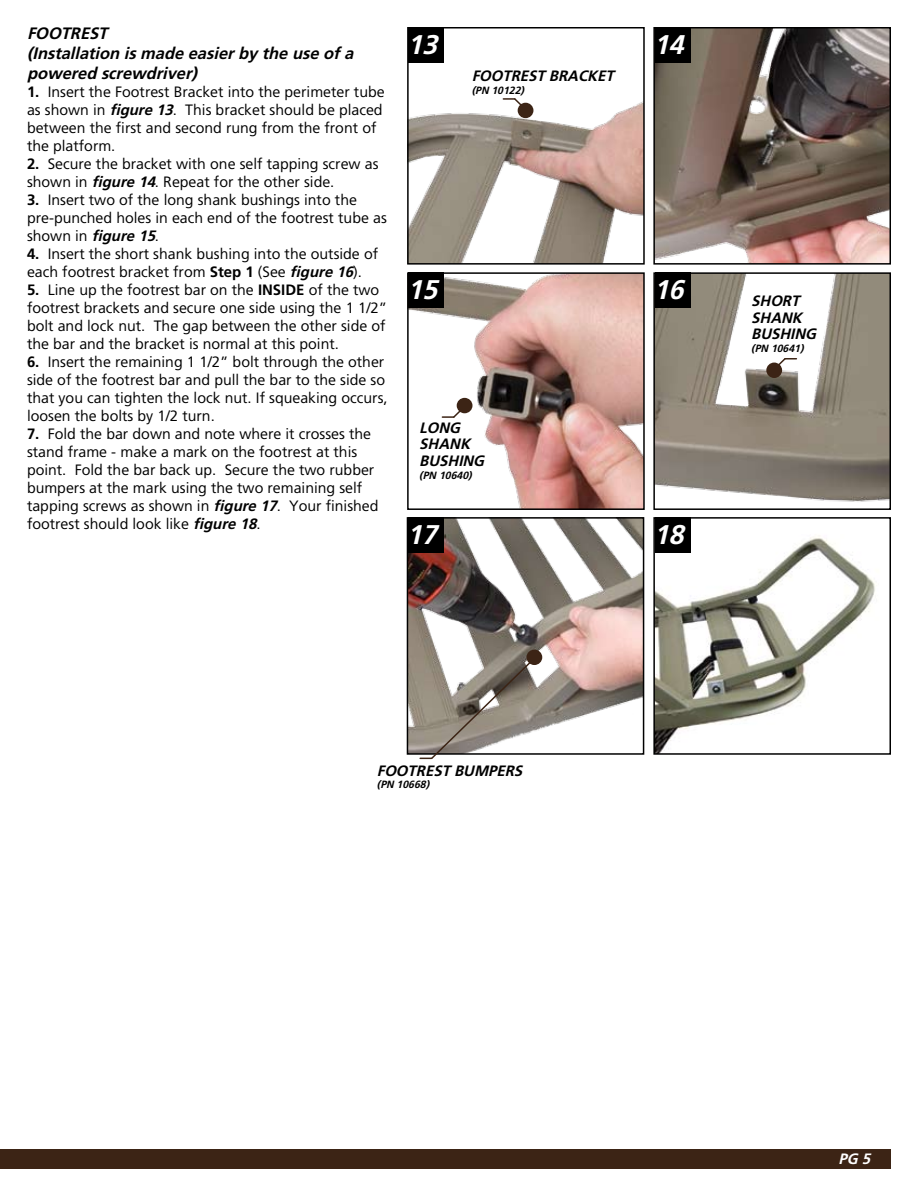
<style>
.page{position:relative;width:918px;height:1188px;background:#fff}
.page>*{position:absolute;margin:0;border:0;box-sizing:border-box;transform-origin:0 0}
.t1{font:italic 700 27px "Weissach";color:#fff}
.t2{font:italic 700 16.5px/19.8px "Weissach";color:#000}
.t3{font:15px/18px "Weissach";color:#000}
.t4{font:italic 700 15px/16.5px "Weissach";color:#000}
.t5{font:italic 700 15px "Weissach";color:#fff}
.t6{font:italic 700 10.5px "Weissach";color:#000}
.s1{font-weight:700}
.s2{font-weight:700;font-style:italic}
</style>
<div class="page">
<div style="left:0;top:1149px;width:891px;height:20px;background:#3c2415"></div>
<img style="left:656px;top:30px;width:232px;height:232px">
<div style="left:653px;top:27px;width:238px;height:238px;border:2px solid #000"></div>
<img style="left:410px;top:275px;width:232px;height:232px">
<div style="left:407px;top:272px;width:238px;height:238px;border:2px solid #000"></div>
<img style="left:656px;top:275px;width:232px;height:227px">
<div style="left:653px;top:272px;width:238px;height:238px;border:2px solid #000"></div>
<img style="left:410px;top:520px;width:231px;height:232px">
<div style="left:407px;top:517px;width:237px;height:238px;border:2px solid #000"></div>
<img style="left:656px;top:520px;width:219px;height:232px">
<div style="left:653px;top:517px;width:238px;height:238px;border:2px solid #000"></div>
<div style="left:655px;top:27px;width:35px;height:35px;background:#000"></div>
<div style="left:409px;top:272px;width:35px;height:36px;background:#000"></div>
<div style="left:655px;top:272px;width:35px;height:36px;background:#000"></div>
<div style="left:408px;top:517px;width:36px;height:36px;background:#000"></div>
<div style="left:655px;top:517px;width:35px;height:36px;background:#000"></div>
<img style="left:410px;top:62px;width:232px;height:200px">
<div style="left:407px;top:27px;width:238px;height:238px;border:2px solid #000"></div>
<div style="left:409px;top:27px;width:35px;height:35px;background:#000"></div>
<div style="left:518px;top:103px;width:15px;height:15px;background:#3c2415;border-radius:50%"></div>
<svg style="left:503px;top:97px;width:25px;height:15px"></svg>
<div style="left:457px;top:398px;width:16px;height:15px;background:#3c2415;border-radius:50%"></div>
<svg style="left:442px;top:404px;width:25px;height:15px"></svg>
<div style="left:766px;top:363px;width:16px;height:15px;background:#3c2415;border-radius:50%"></div>
<svg style="left:772px;top:357px;width:24px;height:15px"></svg>
<div style="left:526px;top:650px;width:16px;height:15px;background:#3c2415;border-radius:50%"></div>
<svg style="left:420px;top:658px;width:115px;height:102px"></svg>
<p class="t2" style="left:27px;top:24px;width:328px">FOOTREST<br>(Installation is made easier by the use of a powered screwdriver)</p>
<p class="t3" style="left:27px;top:83px;width:359px"><span class="s1">1.</span> Insert the Footrest Bracket into the perimeter tube as shown in <span class="s2">figure 13</span>. This bracket should be placed between the first and second rung from the front of the platform.</p>
<p class="t3" style="left:27px;top:155px;width:353px"><span class="s1">2.</span> Secure the bracket with one self tapping screw as shown in <span class="s2">figure 14</span>. Repeat for the other side.</p>
<p class="t3" style="left:27px;top:191px;width:361px"><span class="s1">3.</span> Insert two of the long shank bushings into the pre-punched holes in each end of the footrest tube as shown in <span class="s2">figure 15</span>.</p>
<p class="t3" style="left:27px;top:245px;width:353px"><span class="s1">4.</span> Insert the short shank bushing into the outside of each footrest bracket from <span class="s1">Step 1</span> (See <span class="s2">figure 16</span>).</p>
<p class="t3" style="left:27px;top:281px;width:362px"><span class="s1">5.</span> Line up the footrest bar on the <span class="s1">INSIDE</span> of the two footrest brackets and secure one side using the 1 1/2” bolt and lock nut. The gap between the other side of the bar and the bracket is normal at this point.</p>
<p class="t3" style="left:27px;top:353px;width:362px"><span class="s1">6.</span> Insert the remaining 1 1/2” bolt through the other side of the footrest bar and pull the bar to the side so that you can tighten the lock nut. If squeaking occurs, loosen the bolts by 1/2 turn.</p>
<p class="t3" style="left:27px;top:425px;width:353px"><span class="s1">7.</span> Fold the bar down and note where it crosses the stand frame - make a mark on the footrest at this point. Fold the bar back up. Secure the two rubber bumpers at the mark using the two remaining self tapping screws as shown in <span class="s2">figure 17</span>. Your finished footrest should look like <span class="s2">figure 18</span>.</p>
<h1 class="t1" style="left:407px;top:29px;width:31px">13</h1>
<p class="t4" style="left:472px;top:67px;width:144px">FOOTREST BRACKET</p>
<p class="t6" style="left:472px;top:84px;width:54px">(PN 10122)</p>
<h1 class="t1" style="left:653px;top:29px;width:31px">14</h1>
<h1 class="t1" style="left:407px;top:274px;width:31px">15</h1>
<h1 class="t1" style="left:653px;top:274px;width:31px">16</h1>
<p class="t4" style="left:419px;top:419px;width:66px">LONG<br>SHANK<br>BUSHING</p>
<p class="t6" style="left:419px;top:469px;width:54px">(PN 10640)</p>
<h1 class="t1" style="left:407px;top:519px;width:31px">17</h1>
<h1 class="t1" style="left:653px;top:519px;width:31px">18</h1>
<p class="t4" style="left:751px;top:292px;width:66px">SHORT<br>SHANK<br>BUSHING</p>
<p class="t6" style="left:751px;top:342px;width:54px">(PN 10641)</p>
<p class="t4" style="left:377px;top:762px;width:147px">FOOTREST BUMPERS</p>
<p class="t6" style="left:377px;top:778px;width:54px">(PN 10668)</p>
<p class="t5" style="left:838px;top:1150px;width:33px">PG 5</p>
</div>
